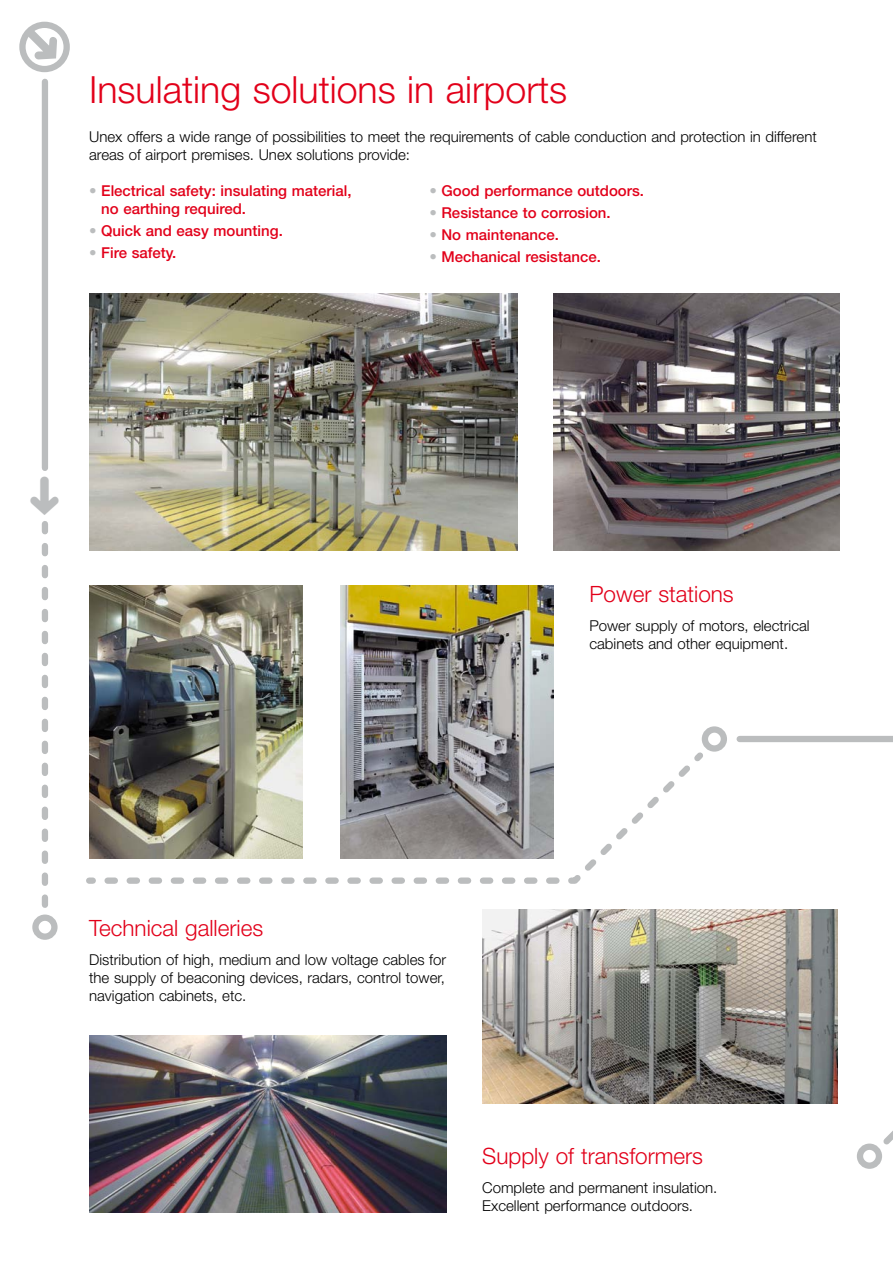
<style>
.page{position:relative;width:893px;height:1263px;background:#fff}
.page>*{position:absolute;margin:0;border:0;box-sizing:border-box;transform-origin:0 0}
.t1{font:300 37.5px "Helvetica Neue LT Std";color:#e2001a}
.t2{font:300 22.5px "Helvetica Neue LT Std";color:#e2001a}
.t3{font:300 15px/18px "Helvetica Neue LT Std";color:#000}
.t4{font:500 15px/18px "Helvetica Neue LT Std";color:#e2001a}
.s1{color:#bbbdbe}
</style>
<div class="page">
<img style="left:89px;top:293px;width:429px;height:257px">
<img style="left:89px;top:586px;width:214px;height:161px">
<img style="left:340px;top:586px;width:214px;height:161px">
<img style="left:482px;top:909px;width:251px;height:195px">
<img style="left:554px;top:293px;width:285px;height:257px">
<img style="left:89px;top:1035px;width:357px;height:177px">
<div style="left:32px;top:914px;width:26px;height:26px;border:6px solid #bbbdbe;border-radius:50%"></div>
<div style="left:702px;top:726px;width:25px;height:26px;border:6px solid #bbbdbe;border-radius:50%"></div>
<div style="left:857px;top:1143px;width:25px;height:26px;border:6px solid #bbbdbe;border-radius:50%"></div>
<div style="left:19px;top:22px;width:51px;height:50px;border:6px solid #bbbdbe;border-radius:50%"></div>
<svg style="left:86px;top:747px;width:623px;height:137px"></svg>
<svg style="left:733px;top:736px;width:160px;height:414px"></svg>
<div style="left:42px;top:82px;width:6px;height:386px;background:#bbbdbe"></div>
<svg style="left:42px;top:524px;width:6px;height:381px"></svg>
<svg style="left:19px;top:21px;width:47px;height:47px"></svg>
<h1 class="t1" style="left:89px;top:66px;width:480px">Insulating solutions in airports</h1>
<p class="t3" style="left:89px;top:127px;width:729px">Unex offers a wide range of possibilities to meet the requirements of cable conduction and protection in different areas of airport premises. Unex solutions provide:</p>
<p class="t4" style="left:101px;top:181px;width:252px;text-indent:-12px"><span class="s1">•</span> Electrical safety: insulating material, no earthing required.</p>
<p class="t4" style="left:89px;top:221px;width:195px"><span class="s1">•</span> Quick and easy mounting.</p>
<p class="t4" style="left:89px;top:244px;width:89px"><span class="s1">•</span> Fire safety.</p>
<p class="t4" style="left:429px;top:181px;width:216px"><span class="s1">•</span> Good performance outdoors.</p>
<p class="t4" style="left:429px;top:203px;width:183px"><span class="s1">•</span> Resistance to corrosion.</p>
<p class="t4" style="left:429px;top:226px;width:131px"><span class="s1">•</span> No maintenance.</p>
<p class="t4" style="left:429px;top:248px;width:173px"><span class="s1">•</span> Mechanical resistance.</p>
<h2 class="t2" style="left:589px;top:580px;width:146px">Power stations</h2>
<p class="t3" style="left:589px;top:616px;width:222px">Power supply of motors, electrical cabinets and other equipment.</p>
<h2 class="t2" style="left:89px;top:914px;width:176px">Technical galleries</h2>
<p class="t3" style="left:89px;top:950px;width:359px;text-align:justify">Distribution of high, medium and low voltage cables for the supply of beaconing devices, radars, control tower, navigation cabinets, etc.</p>
<h2 class="t2" style="left:482px;top:1142px;width:222px">Supply of transformers</h2>
<p class="t3" style="left:482px;top:1178px;width:237px">Complete and permanent insulation.<br>Excellent performance outdoors.</p>
</div>
